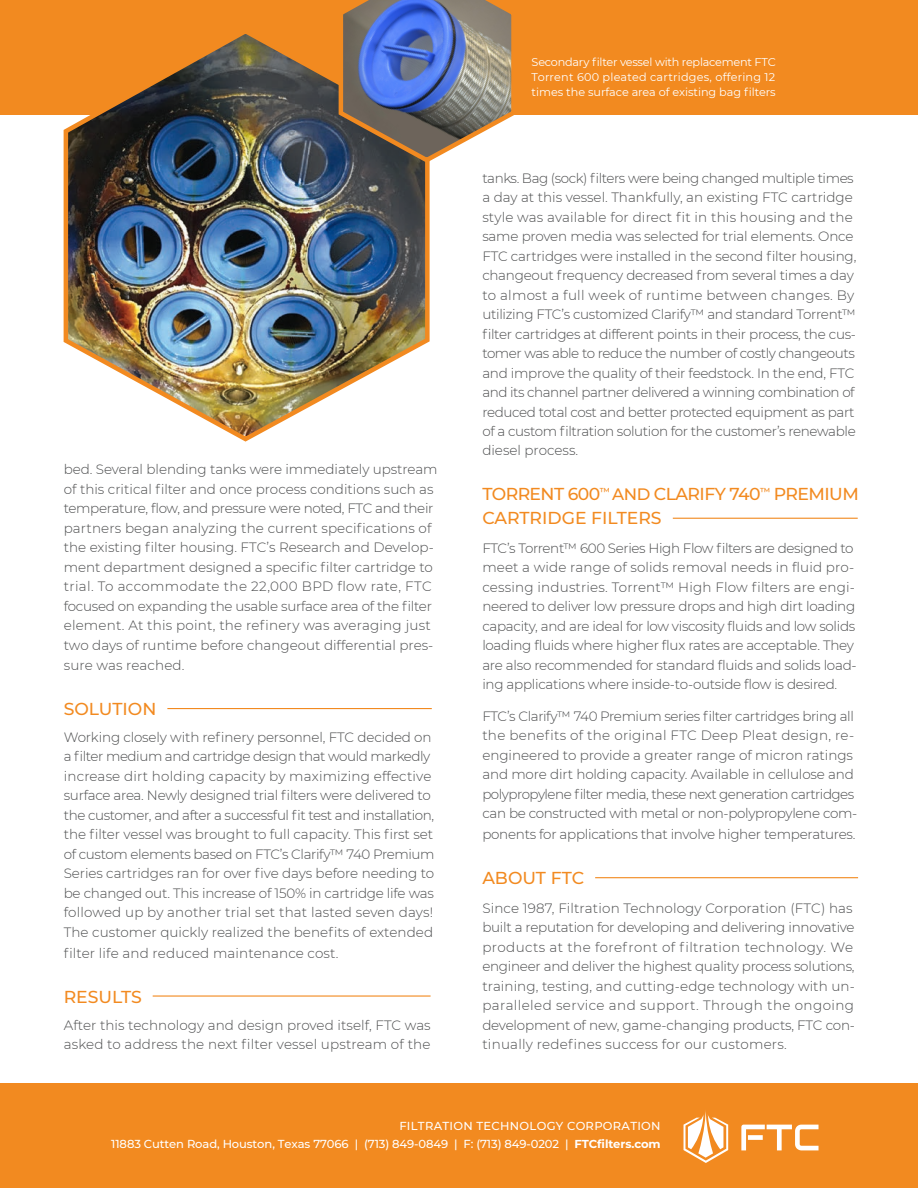
<style>
.page{position:relative;width:918px;height:1188px;background:#fff}
.page>*{position:absolute;margin:0;border:0;box-sizing:border-box;transform-origin:0 0}
.t1{font:500 17.25px/24px "Montserrat";letter-spacing:-.03em;color:#f28a20}
.t2{font:500 17.25px "Montserrat";letter-spacing:-.01em;color:#f28a20}
.t3{font:300 13.5px/19.5px "Montserrat";letter-spacing:-.015em;color:#4b4c4d}
.t4{font:300 13.5px "Montserrat";letter-spacing:.01em;color:#4b4c4d}
.t5{font:300 13.5px/19.5px "Montserrat";letter-spacing:.005em;color:#4b4c4d}
.t6{font:300 13.5px "Montserrat";letter-spacing:-.035em;color:#4b4c4d}
.t7{font:300 13.5px "Montserrat";letter-spacing:.02em;color:#4b4c4d}
.t8{font:300 13.5px "Montserrat";letter-spacing:.03em;color:#4b4c4d}
.t9{font:300 13.5px "Montserrat";letter-spacing:.015em;color:#4b4c4d}
.t10{font:500 11.55px/17.7px "Montserrat";letter-spacing:-.01em;color:#fff;text-align:right}
.t11{font:11.25px/15px "Montserrat";letter-spacing:-.005em;color:#fff}
.s1{font-size:16.5px}
.s2{font-weight:700}
</style>
<div class="page">
<div style="left:0;top:1083px;width:918px;height:105px;background:#f28a20"></div>
<svg style="left:741px;top:1125px;width:78px;height:25px"></svg>
<svg style="left:684px;top:1111px;width:44px;height:52px"></svg>
<hr style="left:167px;top:708px;width:265px;height:1px;background:#f28a20">
<hr style="left:153px;top:995px;width:278px;height:2px;background:#f28a20">
<div style="left:0;top:0;width:918px;height:115px;background:#f28a20"></div>
<img style="left:63px;top:34px;width:367px;height:408px">
<img style="left:336px;top:0;width:178px;height:165px">
<hr style="left:673px;top:518px;width:185px;height:1px;background:#f28a20">
<hr style="left:595px;top:877px;width:263px;height:1px;background:#f28a20">
<p class="t3" style="left:64px;top:459px;width:375px">bed. Several blending tanks were immediately upstream of this critical filter and once process conditions such as temperature, flow, and pressure were noted, FTC and their partners began analyzing the current specifications of the existing filter housing. FTC’s Research and Develop&shy;ment department designed a specific filter cartridge to</p>
<p class="t3" style="left:64px;top:576px;width:371px">trial. To accommodate the 22,000 BPD flow rate, FTC focused on expanding the usable surface area of the filter element. At this point, the refinery was averaging just two days of runtime before changeout differential pres&shy;sure was reached.</p>
<p class="t2" style="left:64px;top:697px;width:94px">SOLUTION</p>
<p class="t3" style="left:64px;top:727px;width:369px">Working closely with refinery personnel, FTC decided on</p>
<p class="t3" style="left:64px;top:746px;width:372px">a filter medium and cartridge design that would markedly increase dirt holding capacity by maximizing effective surface area. Newly designed trial filters were delivered to the customer, and after a successful fit test and installation, the filter vessel was brought to full capacity. This first set of custom elements based on FTC’s Clarify™ 740 Premium Series cartridges ran for over five days before needing to be changed out. This increase of 150% in cartridge life was followed up by another trial set that lasted seven days!<br>The customer quickly realized the benefits of extended</p>
<p class="t4" style="left:64px;top:944px;width:276px">filter life and reduced maintenance cost.</p>
<p class="t2" style="left:64px;top:984px;width:80px">RESULTS</p>
<p class="t5" style="left:64px;top:1015px;width:369px">After this technology and design proved itself, FTC was asked to address the next filter vessel upstream of the</p>
<p class="t11" style="left:532px;top:54px;width:246px">Secondary filter vessel with replacement FTC<br>Torrent 600 pleated cartridges, offering 12</p>
<p class="t11" style="left:532px;top:84px;width:246px">times the surface area of existing bag filters</p>
<p class="t3" style="left:482px;top:168px;width:376px">tanks. Bag (sock) filters were being changed multiple times a day at this vessel. Thankfully, an existing FTC cartridge style was available for direct fit in this housing and the same proven media was selected for trial elements. Once FTC cartridges were installed in the second filter housing,</p>
<p class="t3" style="left:482px;top:265px;width:375px">changeout frequency decreased from several times a day to almost a full week of runtime between changes. By utilizing FTC’s customized Clarify™ and standard Torrent™ filter cartridges at different points in their process, the cus&shy;tomer was able to reduce the number of costly changeouts and improve the quality of their feedstock. In the end, FTC and its channel partner delivered a winning combination of</p>
<p class="t3" style="left:482px;top:402px;width:375px;text-align:justify">reduced total cost and better protected equipment as part of a custom filtration solution for the customer’s renewable diesel process.</p>
<p class="t1" style="left:482px;top:482px;width:378px">TORRENT 600<sup>™</sup> <span class="s1">AND</span> CLARIFY 740<sup>™</sup> PREMIUM<br>CARTRIDGE FILTERS</p>
<p class="t3" style="left:482px;top:538px;width:373px">FTC’s Torrent™ 600 Series High Flow filters are designed to</p>
<p class="t4" style="left:482px;top:558px;width:373px">meet a wide range of solids removal needs in fluid pro-</p>
<p class="t3" style="left:482px;top:577px;width:376px">cessing industries. Torrent™ High Flow filters are engi&shy;neered to deliver low pressure drops and high dirt loading capacity, and are ideal for low viscosity fluids and low solids loading fluids where higher flux rates are acceptable. They are also recommended for standard fluids and solids load&shy;ing applications where inside-to-outside flow is desired.</p>
<p class="t3" style="left:482px;top:706px;width:373px">FTC’s Clarify™ 740 Premium series filter cartridges bring all</p>
<p class="t7" style="left:482px;top:726px;width:373px">the benefits of the original FTC Deep Pleat design, re-</p>
<p class="t3" style="left:482px;top:745px;width:372px">engineered to provide a greater range of micron ratings</p>
<p class="t3" style="left:482px;top:764px;width:373px">and more dirt holding capacity. Available in cellulose and</p>
<p class="t6" style="left:482px;top:785px;width:374px">polypropylene filter media, these next generation cartridges</p>
<p class="t3" style="left:482px;top:803px;width:376px">can be constructed with metal or non-polypropylene com-</p>
<p class="t3" style="left:482px;top:824px;width:375px">ponents for applications that involve higher temperatures.</p>
<p class="t2" style="left:482px;top:866px;width:103px">ABOUT FTC</p>
<p class="t4" style="left:482px;top:899px;width:372px">Since 1987, Filtration Technology Corporation (FTC) has</p>
<p class="t3" style="left:482px;top:917px;width:374px">built a reputation for developing and delivering innovative products at the forefront of filtration technology. We</p>
<p class="t3" style="left:482px;top:956px;width:374px">engineer and deliver the highest quality process solutions, training, testing, and cutting-edge technology with un-</p>
<p class="t8" style="left:482px;top:996px;width:373px">paralleled service and support. Through the ongoing</p>
<p class="t3" style="left:482px;top:1015px;width:374px">development of new, game-changing products, FTC con-</p>
<p class="t9" style="left:482px;top:1035px;width:306px">tinually redefines success for our customers.</p>
<p class="t10" style="left:111px;top:1117px;width:551px">FILTRATION TECHNOLOGY CORPORATION<br>11883 Cutten Road, Houston, Texas 77066 | (713) 849-0849 | F: (713) 849-0202 | <span class="s2">FTCfilters.com</span></p>
</div>
